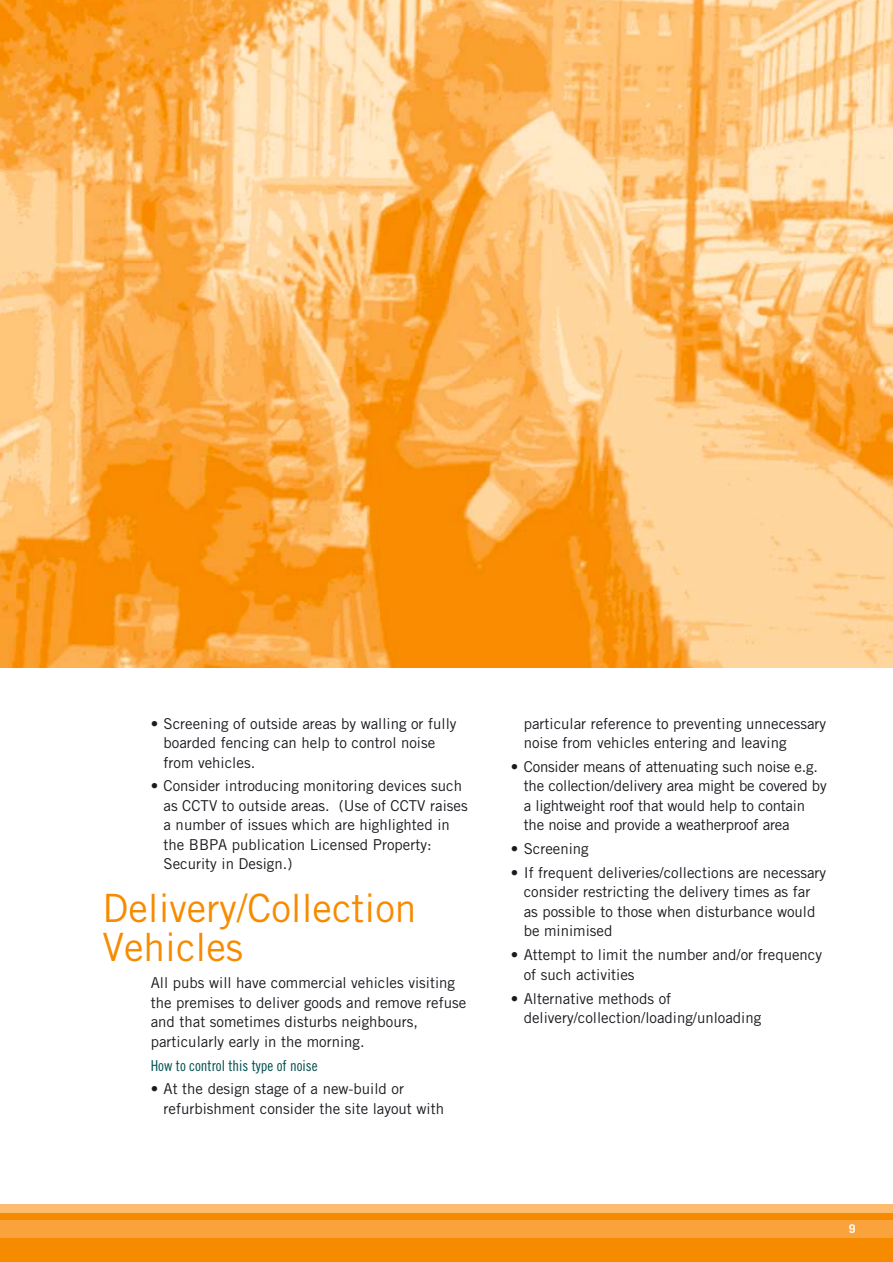
<style>
.page{position:relative;width:893px;height:1262px;background:#fff}
.page>*{position:absolute;margin:0;border:0;box-sizing:border-box;transform-origin:0 0}
.t1{font:39px/39px "Trade Gothic";color:#f78b00}
.t2{font:15px/19.5px "Trade Gothic";color:#191b20}
.t3{font:15px "Trade Gothic Cond Eighteen";color:#004f4f}
.t4{font:700 12px "Trade Gothic";color:#fff}
.s1{font-family:"Helvetica Neue"}
</style>
<div class="page">
<div style="left:0;top:1212px;width:892px;height:49px;background:#f78b00"></div>
<div style="left:0;top:1220px;width:892px;height:17px;background:#faa33d"></div>
<div style="left:0;top:1203px;width:892px;height:9px;background:#fdbb6e"></div>
<img style="left:0;top:0;width:892px;height:668px">
<p class="t2" style="left:163px;top:715px;width:294px;text-indent:-13px"><span class="s1">•</span> Screening of outside areas by walling or fully boarded fencing can help to control noise from vehicles.</p>
<p class="t2" style="left:163px;top:777px;width:305px;text-indent:-13px"><span class="s1">•</span> Consider introducing monitoring devices such as CCTV to outside areas. (Use of CCTV raises a number of issues which are highlighted in the BBPA publication Licensed Property:<br>Security in Design.)</p>
<h1 class="t1" style="left:102px;top:892px;width:316px">Delivery/Collection<br>Vehicles</h1>
<p class="t2" style="left:151px;top:974px;width:317px">All pubs will have commercial vehicles visiting the premises to deliver goods and remove refuse and that sometimes disturbs neighbours, particularly early in the morning.</p>
<p class="t3" style="left:151px;top:1059px;width:168px">How to control this type of noise</p>
<p class="t2" style="left:163px;top:1080px;width:282px;text-indent:-13px"><span class="s1">•</span> At the design stage of a new-build or refurbishment consider the site layout with</p>
<p class="t2" style="left:523px;top:715px;width:304px">particular reference to preventing unnecessary noise from vehicles entering and leaving</p>
<p class="t2" style="left:523px;top:758px;width:304px;text-indent:-13px"><span class="s1">•</span> Consider means of attenuating such noise e.g. the collection/delivery area might be covered by a lightweight roof that would help to contain the noise and provide a weatherproof area</p>
<p class="t2" style="left:511px;top:840px;width:79px"><span class="s1">•</span> Screening</p>
<p class="t2" style="left:523px;top:864px;width:304px;text-indent:-13px"><span class="s1">•</span> If frequent deliveries/collections are necessary consider restricting the delivery times as far as possible to those when disturbance would be minimised</p>
<p class="t2" style="left:523px;top:946px;width:300px;text-indent:-13px"><span class="s1">•</span> Attempt to limit the number and/or frequency of such activities</p>
<p class="t2" style="left:523px;top:989px;width:239px;text-indent:-13px"><span class="s1">•</span> Alternative methods of delivery/collection/loading/unloading</p>
<p class="t4" style="left:848px;top:1224px;width:8px">9</p>
</div>
